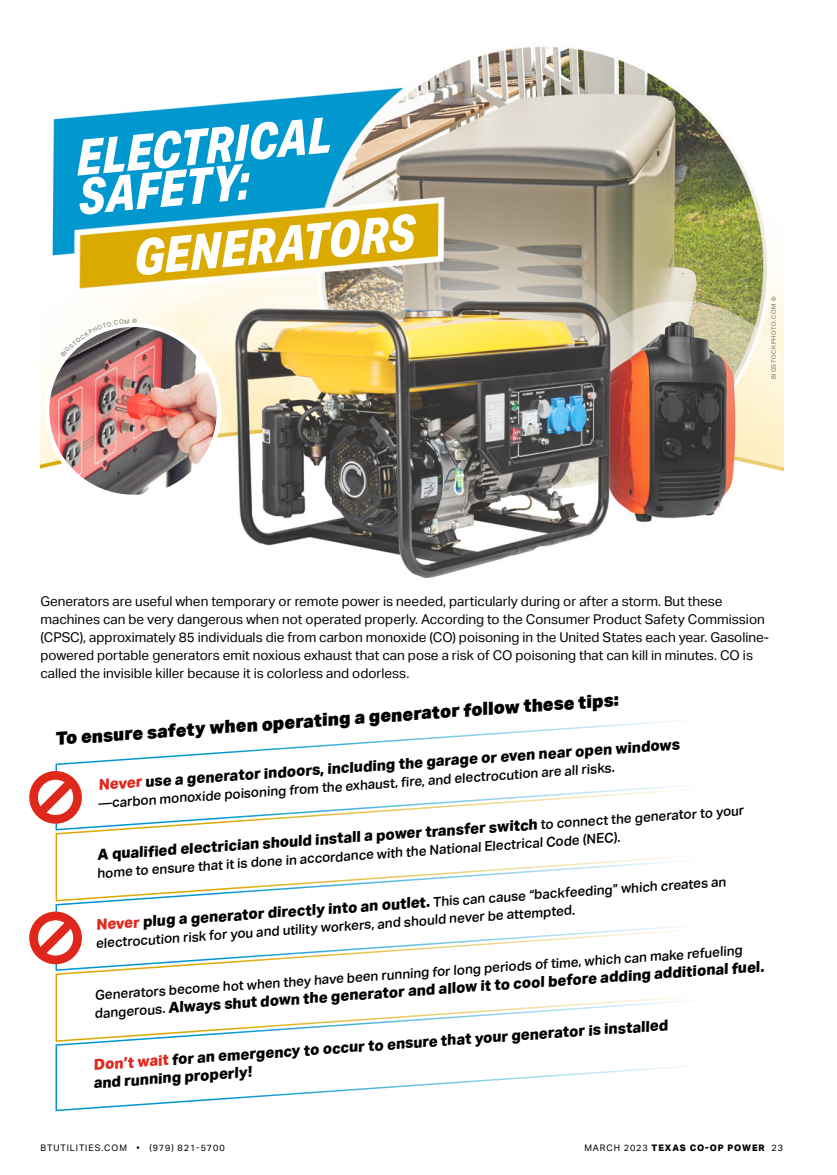
<style>
.page{position:relative;width:837px;height:1175px;background:#fff}
.page>*{position:absolute;margin:0;border:0;box-sizing:border-box;transform-origin:0 0}
.t1{font:italic 800 49.5px/39.2px "Aktiv Grotesk Cd";color:#fff}
.t2{font:900 18px "Aktiv Grotesk";color:#000}
.t3{font:800 15px/18px "Aktiv Grotesk";color:#000}
.t4{font:13.5px/18px "Aktiv Grotesk";color:#000}
.t5{font:500 13.5px/18px "Aktiv Grotesk";color:#000}
.t6{font:9px "Aktiv Grotesk";letter-spacing:.1em;color:#000}
.t7{font:800 9px "Aktiv Grotesk";letter-spacing:.1em;color:#000}
.t8{font:6px "Aktiv Grotesk";letter-spacing:.1em;color:#6d6e71}
.s1{color:#df271c}
.s2{font-weight:500;font-size:13.5px}
.s3{font-weight:800;font-size:15px;color:#df271c}
.s4{font-weight:800;font-size:15px}
.s5{font-weight:400}
</style>
<div class="page">
<img style="left:40px;top:46px;width:743px;height:532px">
<svg style="left:55px;top:720px;width:628px;height:49px"></svg>
<svg style="left:55px;top:786px;width:625px;height:68px"></svg>
<svg style="left:55px;top:854px;width:626px;height:56px"></svg>
<svg style="left:55px;top:926px;width:630px;height:69px"></svg>
<svg style="left:55px;top:995px;width:631px;height:117px"></svg>
<svg style="left:29px;top:769px;width:54px;height:56px"></svg>
<svg style="left:29px;top:910px;width:54px;height:55px"></svg>
<img style="left:47px;top:325px;width:172px;height:172px;border-radius:86px">
<div style="left:45px;top:322px;width:176px;height:177px;border:4px solid #fff;border-radius:50%"></div>
<svg style="left:61px;top:319px;width:76px;height:38px"></svg>
<h1 class="t1" style="left:73px;top:137px;width:259px;rotate:-5deg">ELECTRICAL<br>SAFETY:</h1>
<h1 class="t1" style="left:132px;top:237px;width:284px;rotate:-5deg">GENERATORS</h1>
<p class="t8" style="left:770px;top:379px;width:84px;rotate:-90deg">BIGSTOCKPHOTO.COM ©</p>
<p class="t4" style="left:40px;top:592px;width:730px">Generators are useful when temporary or remote power is needed, particularly during or after a storm. But these machines can be very dangerous when not operated properly. According to the Consumer Product Safety Commission (CPSC), approximately 85 individuals die from carbon monoxide (CO) poisoning in the United States each year. Gasoline&shy;powered portable generators emit noxious exhaust that can pose a risk of CO poisoning that can kill in minutes. CO is called the invisible killer because it is colorless and odorless.</p>
<h2 class="t2" style="left:54px;top:727px;width:566px;rotate:-4deg">To ensure safety when operating a generator follow these tips:</h2>
<p class="t3" style="left:98px;top:776px;width:584px;rotate:-4deg"><span class="s1">Never</span> use a generator indoors, including the garage or even near open windows</p>
<p class="t5" style="left:98px;top:794px;width:519px;rotate:-4deg">—carbon monoxide poisoning from the exhaust, fi re, and electrocution are all risks.</p>
<p class="t3" style="left:97px;top:846px;width:650px;rotate:-4deg">A qualifi ed electrician should install a power transfer switch <span class="s2">to connect the generator to your</span></p>
<p class="t5" style="left:96px;top:864px;width:526px;rotate:-4deg">home to ensure that it is done in accordance with the National Electrical Code (NEC).</p>
<p class="t5" style="left:94px;top:916px;width:635px;rotate:-4deg"><span class="s3">Never</span> <span class="s4">plug a generator directly into an outlet.</span> This can cause “backfeeding” which creates an electrocution risk for you and utility workers, and should never be attempted.</p>
<p class="t5" style="left:94px;top:986px;width:651px;rotate:-4deg">Generators become hot when they have been running for long periods of time, which can make refueling</p>
<p class="t3" style="left:94px;top:1004px;width:673px;rotate:-4deg"><span class="s2">dangerous.</span> Always shut down the generator and allow it to cool before adding additional fuel.</p>
<p class="t3" style="left:91px;top:1056px;width:579px;rotate:-4deg"><span class="s1">Don’t wait</span> for an emergency to occur to ensure that your generator is installed and running properly!</p>
<p class="t6" style="left:40px;top:1143px;width:186px">BTUTILITIES.COM • (979) 821-5700</p>
<p class="t7" style="left:584px;top:1143px;width:200px"><span class="s5">MARCH 2023</span> TEXAS CO-OP POWER <span class="s5">23</span></p>
</div>
